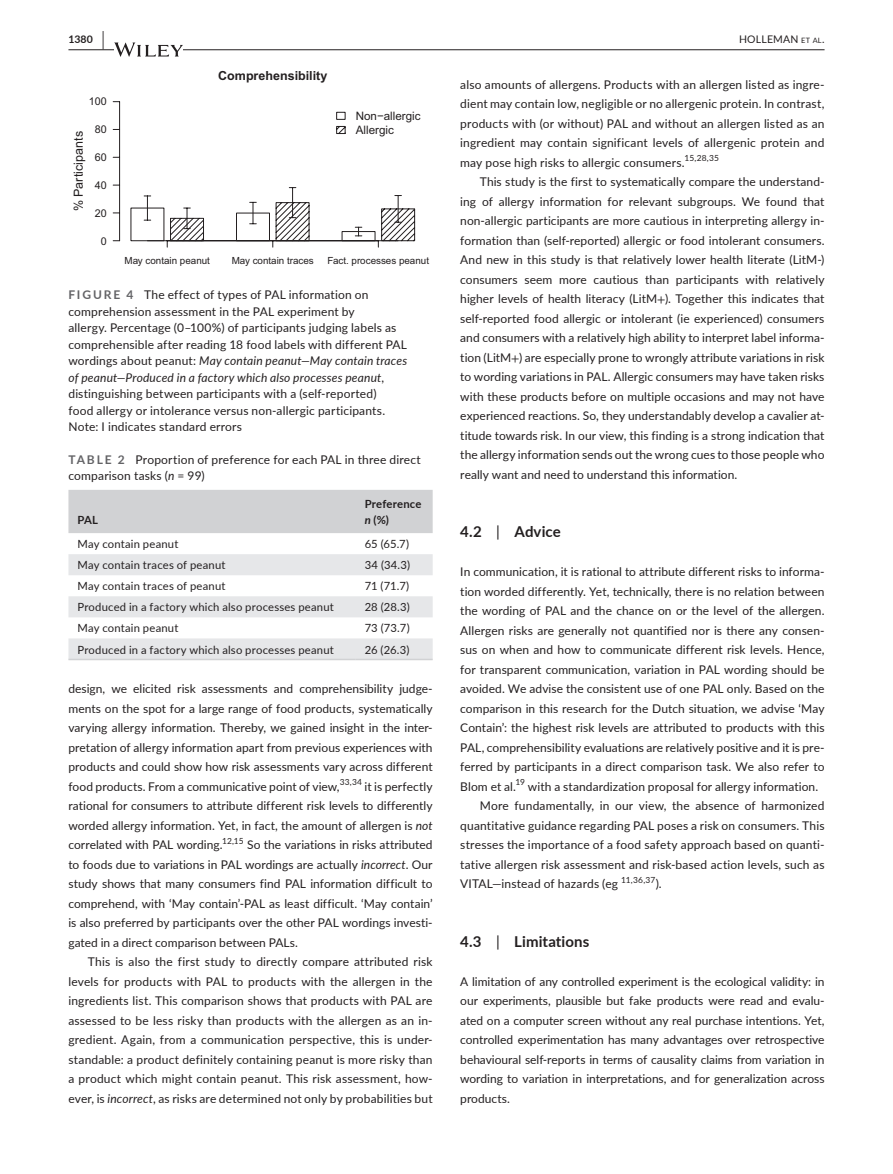
<style>
.page{position:relative;width:893px;height:1174px;background:#fff}
.page>*{position:absolute;margin:0;border:0;box-sizing:border-box;transform-origin:0 0}
.t1{font:700 15px "Lato";letter-spacing:.005em;color:#231f20}
.t2{font:700 12.45px "Arial";color:#231f20}
.t3{font:12.45px "Arial";color:#231f20}
.t4{font:12px/19.5px "Lato";letter-spacing:.01em;color:#231f20;text-align:justify}
.t5{font:11.55px/14.1px "Arial";color:#231f20}
.t6{font:11.25px "Lato";letter-spacing:.015em;color:#231f20}
.t7{font:700 11.25px/15.8px "Lato";letter-spacing:.015em;color:#231f20}
.t8{font:10.8px "Arial";color:#231f20}
.t9{font:10.5px "Lato";letter-spacing:.02em;color:#231f20}
.t10{font:700 10.5px "Lato";color:#231f20}
.t11{font:9.9px "Arial";color:#231f20}
.t12{font:8.4px "Lato";letter-spacing:.01em;color:#231f20}
.s1{font-size:19.5px}
.s2{font-size:7.35px}
.s3{font-weight:700;color:#636366}
.s4{font-style:italic}
.s5{font-family:"STIX"}
.s6{font-weight:400}
</style>
<div class="page">
<hr style="left:68px;top:49px;width:756px;height:1px;background:#231f20">
<svg style="left:114px;top:42px;width:69px;height:15px"></svg>
<hr style="left:119px;top:102px;width:1px;height:139px;background:#231f20">
<hr style="left:292px;top:188px;width:1px;height:30px;background:#231f20">
<svg style="left:130px;top:195px;width:286px;height:52px"></svg>
<svg style="left:336px;top:112px;width:10px;height:22px"></svg>
<div style="left:68px;top:490px;width:365px;height:43px;background:#d1d2d4"></div>
<svg style="left:68px;top:554px;width:365px;height:105px"></svg>
<hr style="left:68px;top:659px;width:288px;height:1px;background:#d1d2d4">
<hr style="left:356px;top:659px;width:77px;height:1px;background:#d1d2d4">
<p class="t10" style="left:68px;top:31px;width:37px">1380 <span class="s1">|</span></p>
<p class="t9" style="left:739px;top:31px;width:87px">HOLLEMAN <span class="s2">et al</span>.</p>
<p class="t8" style="left:89px;top:95px;width:19px">100</p>
<p class="t3" style="left:70px;top:211px;width:81px;rotate:-90deg">% Participants</p>
<p class="t8" style="left:95px;top:122px;width:13px">80</p>
<p class="t8" style="left:95px;top:150px;width:13px">60</p>
<p class="t8" style="left:95px;top:178px;width:13px">40</p>
<p class="t8" style="left:95px;top:206px;width:13px">20</p>
<p class="t8" style="left:101px;top:234px;width:7px">0</p>
<p class="t2" style="left:218px;top:67px;width:111px">Comprehensibility</p>
<p class="t5" style="left:356px;top:109px;width:66px">Non−allergic<br>Allergic</p>
<p class="t11" style="left:125px;top:254px;width:87px">May contain peanut</p>
<p class="t11" style="left:232px;top:254px;width:84px">May contain traces</p>
<p class="t11" style="left:328px;top:254px;width:103px">Fact. processes peanut</p>
<p class="t4" style="left:68px;top:286px;width:340px;line-height:16.5px;text-align:left"><span class="s3">FIGURE 4</span> The effect of types of PAL information on comprehension assessment in the PAL experiment by<br>allergy. Percentage (0–100%) of participants judging labels as comprehensible after reading 18 food labels with different PAL wordings about peanut: <span class="s4">May contain peanut—May contain traces of peanut—Produced in a factory which also processes peanut</span>, distinguishing between participants with a (self-reported)<br>food allergy or intolerance versus non-allergic participants.<br>Note: I indicates standard errors</p>
<p class="t4" style="left:68px;top:450px;width:354px;line-height:16.5px"><span class="s3">TABLE 2</span> Proportion of preference for each PAL in three direct comparison tasks (<span class="s4">n</span> = 99)</p>
<p class="t7" style="left:77px;top:511px;width:22px">PAL</p>
<p class="t7" style="left:365px;top:495px;width:58px">Preference <span class="s4">n</span> (%)</p>
<p class="t6" style="left:77px;top:536px;width:102px">May contain peanut</p>
<p class="t6" style="left:365px;top:536px;width:46px">65 (65.7)</p>
<p class="t6" style="left:77px;top:557px;width:150px">May contain traces of peanut</p>
<p class="t6" style="left:365px;top:557px;width:47px">34 (34.3)</p>
<p class="t6" style="left:77px;top:578px;width:150px">May contain traces of peanut</p>
<p class="t6" style="left:365px;top:578px;width:46px">71 (71.7)</p>
<p class="t6" style="left:77px;top:599px;width:258px">Produced in a factory which also processes peanut</p>
<p class="t6" style="left:365px;top:599px;width:47px">28 (28.3)</p>
<p class="t6" style="left:77px;top:620px;width:102px">May contain peanut</p>
<p class="t6" style="left:365px;top:620px;width:46px">73 (73.7)</p>
<p class="t6" style="left:77px;top:641px;width:258px">Produced in a factory which also processes peanut</p>
<p class="t6" style="left:365px;top:641px;width:46px">26 (26.3)</p>
<p class="t4" style="left:68px;top:678px;width:366px">design, we elicited risk assessments and comprehensibility judge&shy;ments on the spot for a large range of food products, systematically varying allergy information. Thereby, we gained insight in the inter&shy;pretation of allergy information apart from previous experiences with products and could show how risk assessments vary across different food products. From a communicative point of view,</p>
<p class="t12" style="left:340px;top:776px;width:24px">33,34</p>
<p class="t4" style="left:68px;top:776px;width:366px;text-indent:296px">it is perfectly rational for consumers to attribute different risk levels to differently worded allergy information. Yet, in fact, the amount of allergen is <span class="s4">not </span>correlated with PAL wording.</p>
<p class="t12" style="left:222px;top:835px;width:23px">12,15</p>
<p class="t4" style="left:68px;top:834px;width:366px;text-indent:179px">So the variations in risks attributed to foods due to variations in PAL wordings are actually <span class="s4">incorrect</span>. Our study shows that many consumers find PAL information difficult to comprehend, with ‘May contain’-PAL as least difficult. ‘May contain’ is also preferred by participants over the other PAL wordings investi&shy;gated in a direct comparison between PALs.</p>
<p class="t4" style="left:68px;top:951px;width:366px;text-indent:20px">This is also the first study to directly compare attributed risk levels for products with PAL to products with the allergen in the ingredients list. This comparison shows that products with PAL are assessed to be less risky than products with the allergen as an in&shy;gredient. Again, from a communication perspective, this is under&shy;standable: a product definitely containing peanut is more risky than a product which might contain peanut. This risk assessment, how&shy;ever, is <span class="s4">incorrect</span>, as risks are determined not only by probabilities but</p>
<p class="t4" style="left:460px;top:74px;width:366px">also amounts of allergens. Products with an allergen listed as ingre&shy;dient may contain low, negligible or no allergenic protein. In contrast, products with (or without) PAL and without an allergen listed as an ingredient may contain significant levels of allergenic protein and may pose high risks to allergic consumers.</p>
<p class="t12" style="left:684px;top:152px;width:36px">15,28,35</p>
<p class="t4" style="left:460px;top:171px;width:366px;text-indent:20px">This study is the first to systematically compare the understand&shy;ing of allergy information for relevant subgroups. We found that non-allergic participants are more cautious in interpreting allergy in&shy;formation than (self-reported) allergic or food intolerant consumers.<br>And new in this study is that relatively lower health literate (LitM-) consumers seem more cautious than participants with relatively higher levels of health literacy (LitM<span class="s5">+</span>). Together this indicates that self-reported food allergic or intolerant (ie experienced) consumers and consumers with a relatively high ability to interpret label informa&shy;tion (LitM<span class="s5">+</span>) are especially prone to wrongly attribute variations in risk to wording variations in PAL. Allergic consumers may have taken risks with these products before on multiple occasions and may not have experienced reactions. So, they understandably develop a cavalier at&shy;titude towards risk. In our view, this finding is a strong indication that the allergy information sends out the wrong cues to those people who really want and need to understand this information.</p>
<p class="t1" style="left:460px;top:521px;width:102px">4.2 <span class="s6">|</span> Advice</p>
<p class="t4" style="left:460px;top:561px;width:366px">In communication, it is rational to attribute different risks to informa&shy;tion worded differently. Yet, technically, there is no relation between the wording of PAL and the chance on or the level of the allergen.<br>Allergen risks are generally not quantified nor is there any consen&shy;sus on when and how to communicate different risk levels. Hence, for transparent communication, variation in PAL wording should be avoided. We advise the consistent use of one PAL only. Based on the comparison in this research for the Dutch situation, we advise ‘May Contain’: the highest risk levels are attributed to products with this PAL, comprehensibility evaluations are relatively positive and it is pre&shy;ferred by participants in a direct comparison task. We also refer to Blom et al.</p>
<p class="t12" style="left:516px;top:776px;width:11px">19</p>
<p class="t4" style="left:528px;top:776px;width:292px">with a standardization proposal for allergy information.</p>
<p class="t4" style="left:480px;top:795px;width:346px">More fundamentally, in our view, the absence of harmonized</p>
<p class="t4" style="left:460px;top:815px;width:366px">quantitative guidance regarding PAL poses a risk on consumers. This</p>
<p class="t4" style="left:460px;top:834px;width:366px">stresses the importance of a food safety approach based on quanti-</p>
<p class="t4" style="left:460px;top:854px;width:366px">tative allergen risk assessment and risk-based action levels, such as</p>
<p class="t4" style="left:460px;top:873px;width:159px">VITAL—instead of hazards (eg</p>
<p class="t12" style="left:621px;top:874px;width:36px">11,36,37</p>
<p class="t4" style="left:656px;top:873px;width:8px">).</p>
<p class="t1" style="left:460px;top:930px;width:131px">4.3 <span class="s6">|</span> Limitations</p>
<p class="t4" style="left:460px;top:971px;width:366px">A limitation of any controlled experiment is the ecological validity: in our experiments, plausible but fake products were read and evalu&shy;ated on a computer screen without any real purchase intentions. Yet, controlled experimentation has many advantages over retrospective behavioural self-reports in terms of causality claims from variation in wording to variation in interpretations, and for generalization across products.</p>
</div>
